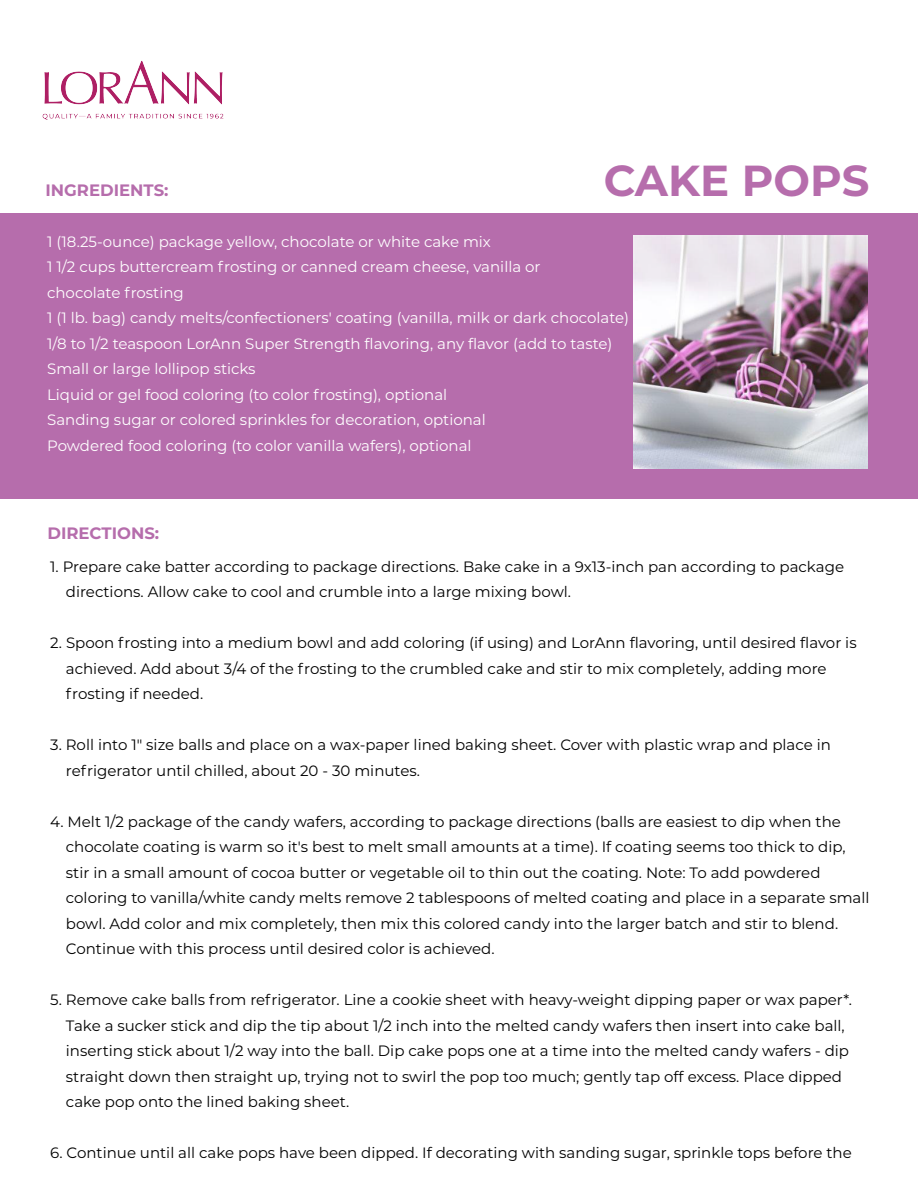
<style>
.page{position:relative;width:918px;height:1188px;background:#fff}
.page>*{position:absolute;margin:0;border:0;box-sizing:border-box;transform-origin:0 0}
.t1{font:700 43.35px "Montserrat";color:#b66dac}
.t2{font:700 16.5px "Montserrat";color:#b66dac}
.t3{font:15px/25.5px "Montserrat";color:#000}
.t4{font:15px/25.5px "Montserrat";color:#fff}
</style>
<div class="page">
<div style="left:0;top:213px;width:918px;height:286px;background:#b66dac"></div>
<img style="left:42px;top:60px;width:182px;height:60px">
<img style="left:634px;top:235px;width:233px;height:234px">
<h1 class="t1" style="left:604px;top:149px;width:267px">CAKE POPS</h1>
<p class="t4" style="left:47px;top:228px;width:584px">1 (18.25-ounce) package yellow, chocolate or white cake mix<br>1 1/2 cups buttercream frosting or canned cream cheese, vanilla or<br>chocolate frosting<br>1 (1 lb. bag) candy melts/confectioners' coating (vanilla, milk or dark chocolate)<br>1/8 to 1/2 teaspoon LorAnn Super Strength flavoring, any flavor (add to taste)<br>Small or large lollipop sticks<br>Liquid or gel food coloring (to color frosting), optional<br>Sanding sugar or colored sprinkles for decoration, optional<br>Powdered food coloring (to color vanilla wafers), optional</p>
<p class="t2" style="left:46px;top:178px;width:124px">INGREDIENTS:</p>
<p class="t2" style="left:47px;top:521px;width:113px">DIRECTIONS:</p>
<p class="t3" style="left:66px;top:553px;width:780px;text-indent:-16px">1. Prepare cake batter according to package directions. Bake cake in a 9x13-inch pan according to package directions. Allow cake to cool and crumble into a large mixing bowl.</p>
<p class="t3" style="left:66px;top:630px;width:792px;text-indent:-16px">2. Spoon frosting into a medium bowl and add coloring (if using) and LorAnn flavoring, until desired flavor is achieved. Add about 3/4 of the frosting to the crumbled cake and stir to mix completely, adding more frosting if needed.</p>
<p class="t3" style="left:66px;top:732px;width:766px;text-indent:-16px">3. Roll into 1" size balls and place on a wax-paper lined baking sheet. Cover with plastic wrap and place in refrigerator until chilled, about 20 - 30 minutes.</p>
<p class="t3" style="left:66px;top:808px;width:805px;text-indent:-16px">4. Melt 1/2 package of the candy wafers, according to package directions (balls are easiest to dip when the chocolate coating is warm so it's best to melt small amounts at a time). If coating seems too thick to dip, stir in a small amount of cocoa butter or vegetable oil to thin out the coating. Note: To add powdered coloring to vanilla/white candy melts remove 2 tablespoons of melted coating and place in a separate small bowl. Add color and mix completely, then mix this colored candy into the larger batch and stir to blend.<br>Continue with this process until desired color is achieved.</p>
<p class="t3" style="left:66px;top:987px;width:787px;text-indent:-16px">5. Remove cake balls from refrigerator. Line a cookie sheet with heavy-weight dipping paper or wax paper*.<br>Take a sucker stick and dip the tip about 1/2 inch into the melted candy wafers then insert into cake ball, inserting stick about 1/2 way into the ball. Dip cake pops one at a time into the melted candy wafers - dip straight down then straight up, trying not to swirl the pop too much; gently tap off excess. Place dipped cake pop onto the lined baking sheet.</p>
<p class="t3" style="left:50px;top:1140px;width:803px">6. Continue until all cake pops have been dipped. If decorating with sanding sugar, sprinkle tops before the</p>
</div>
